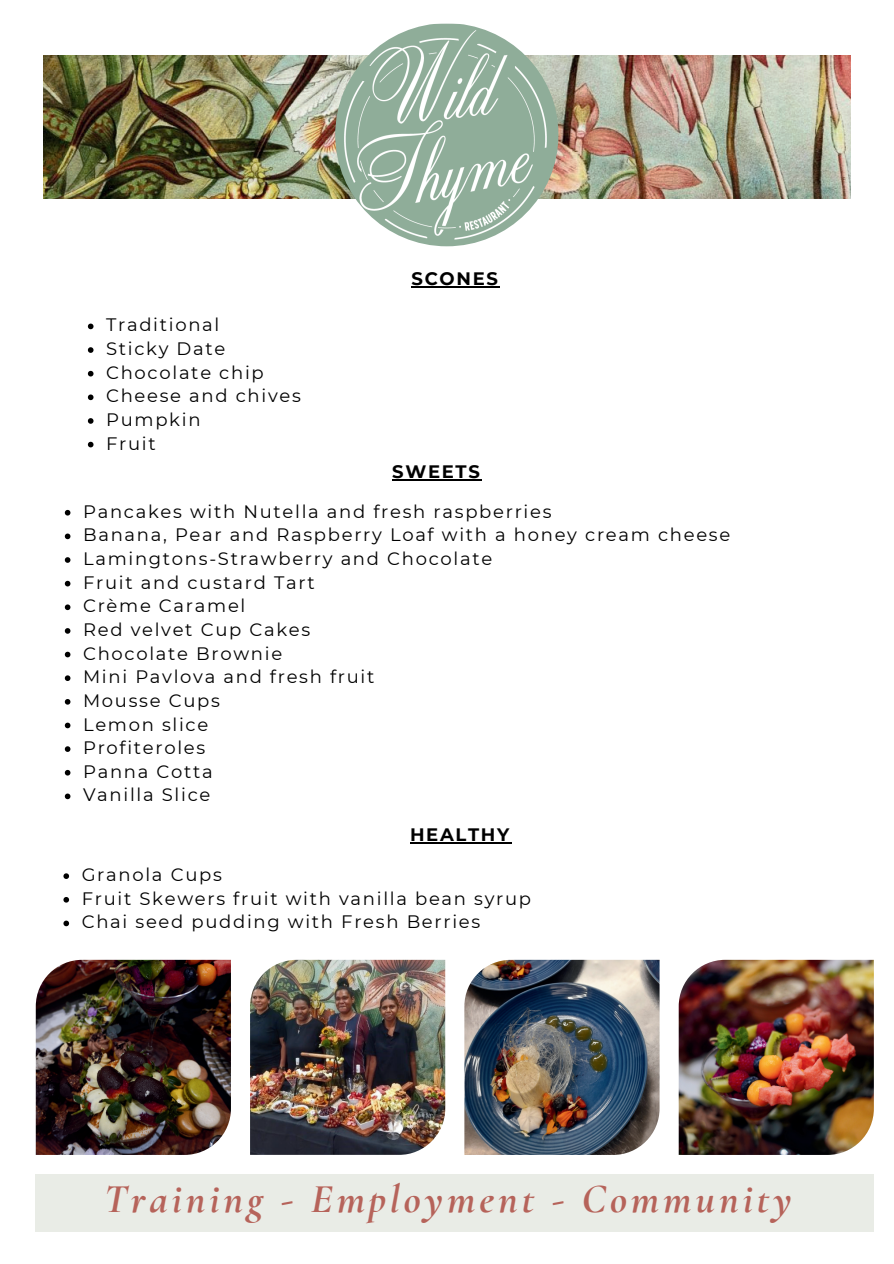
<style>
.page{position:relative;width:894px;height:1264px;background:#fff}
.page>*{position:absolute;margin:0;border:0;box-sizing:border-box;transform-origin:0 0}
.t1{font:italic 700 41.4px "Cormorant Garamond";letter-spacing:.095em;color:#b6635a}
.t2{font:18px/23.7px "Montserrat";letter-spacing:.095em;color:#000}
.t3{font:700 18px "Montserrat";letter-spacing:.095em;color:#000}
</style>
<div class="page">
<img style="left:43px;top:55px;width:807px;height:143px">
<img style="left:335px;top:23px;width:223px;height:223px;border-radius:50%">
<img style="left:36px;top:959px;width:195px;height:195px">
<img style="left:250px;top:959px;width:195px;height:195px">
<img style="left:464px;top:959px;width:195px;height:195px">
<img style="left:678px;top:959px;width:195px;height:195px">
<div style="left:36px;top:1174px;width:837px;height:57px;background:#e9ece6"></div>
<svg style="left:65px;top:510px;width:5px;height:5px"></svg>
<svg style="left:65px;top:533px;width:5px;height:6px"></svg>
<svg style="left:65px;top:557px;width:5px;height:6px"></svg>
<svg style="left:65px;top:581px;width:5px;height:5px"></svg>
<svg style="left:65px;top:604px;width:5px;height:6px"></svg>
<svg style="left:65px;top:628px;width:5px;height:5px"></svg>
<svg style="left:65px;top:651px;width:5px;height:6px"></svg>
<svg style="left:65px;top:675px;width:5px;height:6px"></svg>
<svg style="left:65px;top:699px;width:5px;height:5px"></svg>
<svg style="left:65px;top:722px;width:5px;height:6px"></svg>
<svg style="left:65px;top:746px;width:5px;height:6px"></svg>
<svg style="left:65px;top:770px;width:5px;height:5px"></svg>
<svg style="left:65px;top:793px;width:5px;height:6px"></svg>
<hr style="left:392px;top:479px;width:89px;height:1px;background:#000">
<hr style="left:410px;top:842px;width:101px;height:1px;background:#000">
<svg style="left:63px;top:873px;width:6px;height:6px"></svg>
<svg style="left:63px;top:897px;width:6px;height:5px"></svg>
<svg style="left:63px;top:920px;width:6px;height:6px"></svg>
<hr style="left:411px;top:286px;width:88px;height:1px;background:#000">
<svg style="left:88px;top:323px;width:5px;height:6px"></svg>
<svg style="left:88px;top:347px;width:5px;height:6px"></svg>
<svg style="left:88px;top:371px;width:5px;height:5px"></svg>
<svg style="left:88px;top:394px;width:5px;height:6px"></svg>
<svg style="left:88px;top:418px;width:5px;height:6px"></svg>
<svg style="left:88px;top:442px;width:5px;height:5px"></svg>
<p class="t2" style="left:106px;top:312px;width:196px">Traditional<br>Sticky Date<br>Chocolate chip<br>Cheese and chives<br>Pumpkin<br>Fruit</p>
<p class="t3" style="left:411px;top:265px;width:88px">SCONES</p>
<p class="t3" style="left:392px;top:458px;width:89px">SWEETS</p>
<p class="t2" style="left:83px;top:499px;width:648px">Pancakes with Nutella and fresh raspberries<br>Banana, Pear and Raspberry Loaf with a honey cream cheese<br>Lamingtons-Strawberry and Chocolate<br>Fruit and custard Tart<br>Crème Caramel<br>Red velvet Cup Cakes<br>Chocolate Brownie<br>Mini Pavlova and fresh fruit<br>Mousse Cups<br>Lemon slice<br>Profiteroles<br>Panna Cotta<br>Vanilla Slice</p>
<p class="t3" style="left:410px;top:822px;width:101px">HEALTHY</p>
<p class="t2" style="left:82px;top:862px;width:451px">Granola Cups<br>Fruit Skewers fruit with vanilla bean syrup<br>Chai seed pudding with Fresh Berries</p>
<h1 class="t1" style="left:104px;top:1173px;width:689px">Training - Employment - Community</h1>
</div>
